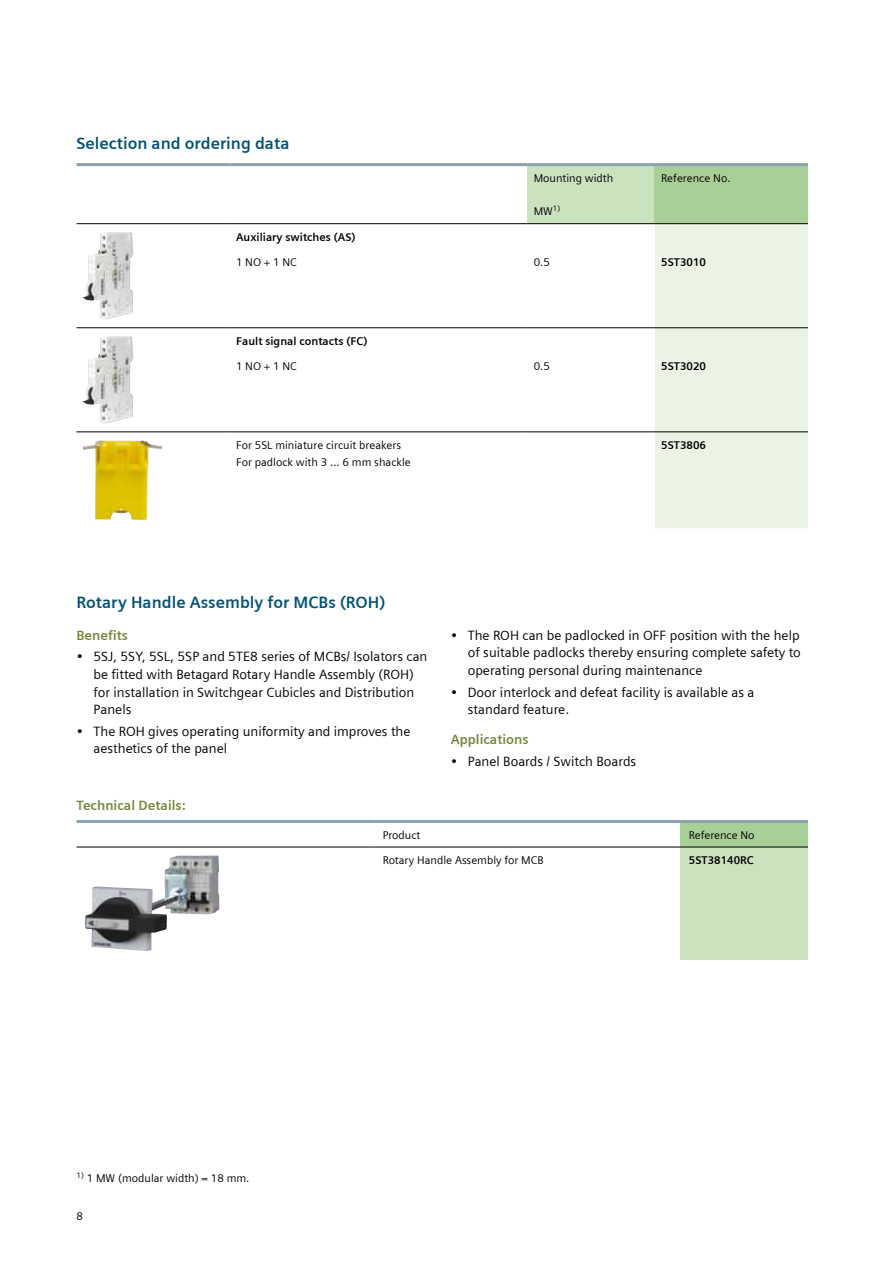
<style>
.page{position:relative;width:893px;height:1263px;background:#fff}
.page>*{position:absolute;margin:0;border:0;box-sizing:border-box;transform-origin:0 0}
.t1{font:700 16.5px "Siemens Sans";color:#005074}
.t2{font:13.5px/17.5px "Siemens Sans";color:#000}
.t3{font:700 13.5px "Siemens Sans";color:#718738}
.t4{font:11.25px/16.8px "Siemens Sans";color:#000}
.t5{font:700 11.25px "Siemens Sans";color:#000}
</style>
<div class="page">
<div style="left:527px;top:165px;width:128px;height:59px;background:#cae2be"></div>
<div style="left:655px;top:165px;width:153px;height:59px;background:#a8cf95"></div>
<div style="left:655px;top:224px;width:153px;height:304px;background:#eaf3e4"></div>
<hr style="left:77px;top:163px;width:153px;height:3px;background:#8ca3af">
<hr style="left:230px;top:163px;width:297px;height:3px;background:#8ca3af">
<hr style="left:527px;top:163px;width:128px;height:3px;background:#8ca3af">
<hr style="left:655px;top:163px;width:153px;height:3px;background:#8ca3af">
<hr style="left:77px;top:223px;width:153px;height:1px;background:#000">
<hr style="left:230px;top:223px;width:297px;height:1px;background:#000">
<hr style="left:527px;top:223px;width:128px;height:1px;background:#000">
<hr style="left:655px;top:223px;width:153px;height:1px;background:#000">
<hr style="left:77px;top:327px;width:153px;height:1px;background:#000">
<hr style="left:230px;top:327px;width:297px;height:1px;background:#000">
<hr style="left:527px;top:327px;width:128px;height:1px;background:#000">
<hr style="left:655px;top:327px;width:153px;height:1px;background:#000">
<hr style="left:77px;top:431px;width:153px;height:1px;background:#000">
<hr style="left:230px;top:431px;width:297px;height:1px;background:#000">
<hr style="left:527px;top:431px;width:128px;height:1px;background:#000">
<hr style="left:655px;top:431px;width:153px;height:1px;background:#000">
<img style="left:83px;top:232px;width:50px;height:87px">
<img style="left:83px;top:336px;width:50px;height:87px">
<img style="left:83px;top:440px;width:79px;height:80px">
<div style="left:680px;top:821px;width:128px;height:26px;background:#a8cf95"></div>
<div style="left:680px;top:847px;width:128px;height:113px;background:#cae2be"></div>
<hr style="left:77px;top:820px;width:297px;height:3px;background:#8ca3af">
<hr style="left:374px;top:820px;width:306px;height:3px;background:#8ca3af">
<hr style="left:680px;top:820px;width:128px;height:3px;background:#8ca3af">
<hr style="left:77px;top:847px;width:297px;height:1px;background:#000">
<hr style="left:374px;top:847px;width:306px;height:1px;background:#000">
<hr style="left:680px;top:847px;width:128px;height:1px;background:#000">
<img style="left:85px;top:855px;width:134px;height:96px">
<p class="t1" style="left:77px;top:134px;width:214px">Selection and ordering data</p>
<p class="t4" style="left:534px;top:169px;width:81px">Mounting width</p>
<p class="t4" style="left:534px;top:203px;width:28px">MW<sup>1)</sup></p>
<p class="t4" style="left:661px;top:169px;width:71px">Reference No.</p>
<p class="t5" style="left:236px;top:230px;width:121px">Auxiliary switches (AS)</p>
<p class="t4" style="left:236px;top:254px;width:62px">1 NO + 1 NC</p>
<p class="t4" style="left:534px;top:254px;width:18px">0.5</p>
<p class="t5" style="left:661px;top:256px;width:46px">5ST3010</p>
<p class="t5" style="left:236px;top:334px;width:133px">Fault signal contacts (FC)</p>
<p class="t4" style="left:236px;top:358px;width:62px">1 NO + 1 NC</p>
<p class="t4" style="left:534px;top:358px;width:18px">0.5</p>
<p class="t5" style="left:661px;top:360px;width:46px">5ST3020</p>
<p class="t4" style="left:236px;top:437px;width:176px">For 5SL miniature circuit breakers<br>For padlock with 3 ... 6 mm shackle</p>
<p class="t5" style="left:661px;top:439px;width:46px">5ST3806</p>
<p class="t1" style="left:77px;top:593px;width:310px">Rotary Handle Assembly for MCBs (ROH)</p>
<p class="t3" style="left:77px;top:627px;width:53px">Benefits</p>
<p class="t2" style="left:94px;top:648px;width:335px;text-indent:-17px">• 5SJ, 5SY, 5SL, 5SP and 5TE8 series of MCBs/ Isolators can be fitted with Betagard Rotary Handle Assembly (ROH) for installation in Switchgear Cubicles and Distribution Panels</p>
<p class="t2" style="left:94px;top:722px;width:318px;text-indent:-17px">• The ROH gives operating uniformity and improves the aesthetics of the panel</p>
<p class="t3" style="left:77px;top:797px;width:111px">Technical Details:</p>
<p class="t2" style="left:468px;top:626px;width:335px;text-align:justify;text-indent:-17px">• The ROH can be padlocked in OFF position with the help of suitable padlocks thereby ensuring complete safety to operating personal during maintenance</p>
<p class="t2" style="left:468px;top:683px;width:288px;text-indent:-17px">• Door interlock and defeat facility is available as a standard feature.</p>
<p class="t3" style="left:451px;top:732px;width:79px">Applications</p>
<p class="t2" style="left:451px;top:753px;width:187px">• Panel Boards / Switch Boards</p>
<p class="t4" style="left:77px;top:1170px;width:174px"><sup>1)</sup> 1 MW (modular width) = 18 mm.</p>
<p class="t4" style="left:77px;top:1208px;width:8px">8</p>
<p class="t4" style="left:383px;top:826px;width:39px">Product</p>
<p class="t4" style="left:689px;top:826px;width:67px">Reference No</p>
<p class="t4" style="left:383px;top:852px;width:162px">Rotary Handle Assembly for MCB</p>
<p class="t5" style="left:689px;top:854px;width:66px">5ST38140RC</p>
</div>
